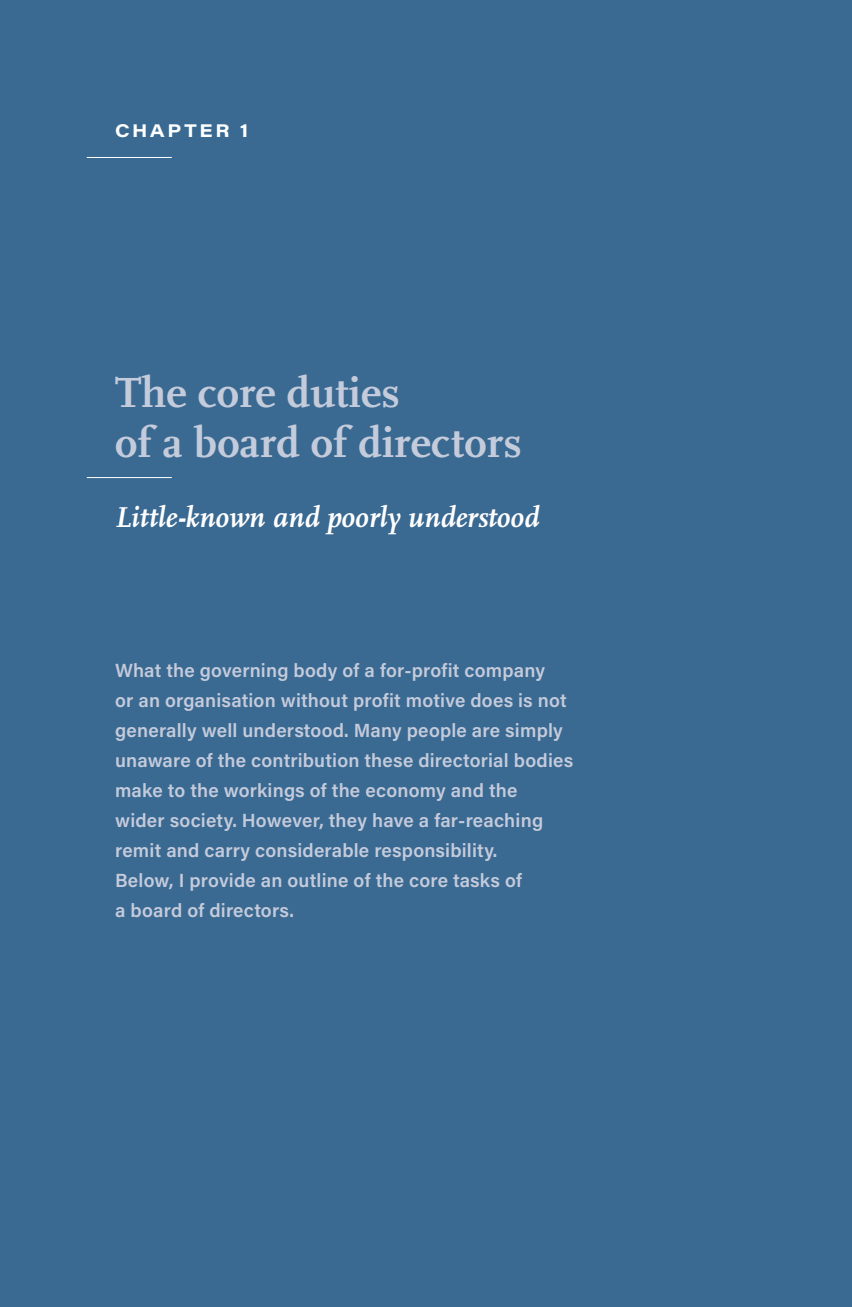
<style>
.page{position:relative;width:852px;height:1307px;background:#fff}
.page>*{position:absolute;margin:0;border:0;box-sizing:border-box;transform-origin:0 0}
.t1{font:700 44px/50px "Scala Pro";color:#c4cbdb}
.t2{font:italic 700 30px "Scala Pro";letter-spacing:.005em;color:#fff}
.t3{font:600 19px/30px "Acumin Pro";letter-spacing:.01em;color:#c4cbdb}
.t4{font:700 18px "Acumin Pro Wide";letter-spacing:.15em;color:#fff}
</style>
<div class="page">
<div style="left:0;top:0;width:851px;height:1307px;background:#3a6992"></div>
<hr style="left:87px;top:157px;width:85px;height:1px;background:#fff">
<hr style="left:87px;top:477px;width:85px;height:1px;background:#fff">
<p class="t4" style="left:115px;top:118px;width:134px">CHAPTER 1</p>
<h1 class="t1" style="left:115px;top:368px;width:408px">The core duties<br>of a board of directors</h1>
<h2 class="t2" style="left:115px;top:500px;width:425px">Little-known and poorly understood</h2>
<p class="t3" style="left:115px;top:655px;width:459px">What the governing body of a for-profit company<br>or an organisation without profit motive does is not generally well understood. Many people are simply unaware of the contribution these directorial bodies make to the workings of the economy and the<br>wider society. However, they have a far-reaching remit and carry considerable responsibility.<br>Below, I provide an outline of the core tasks of<br>a board of directors.</p>
</div>
